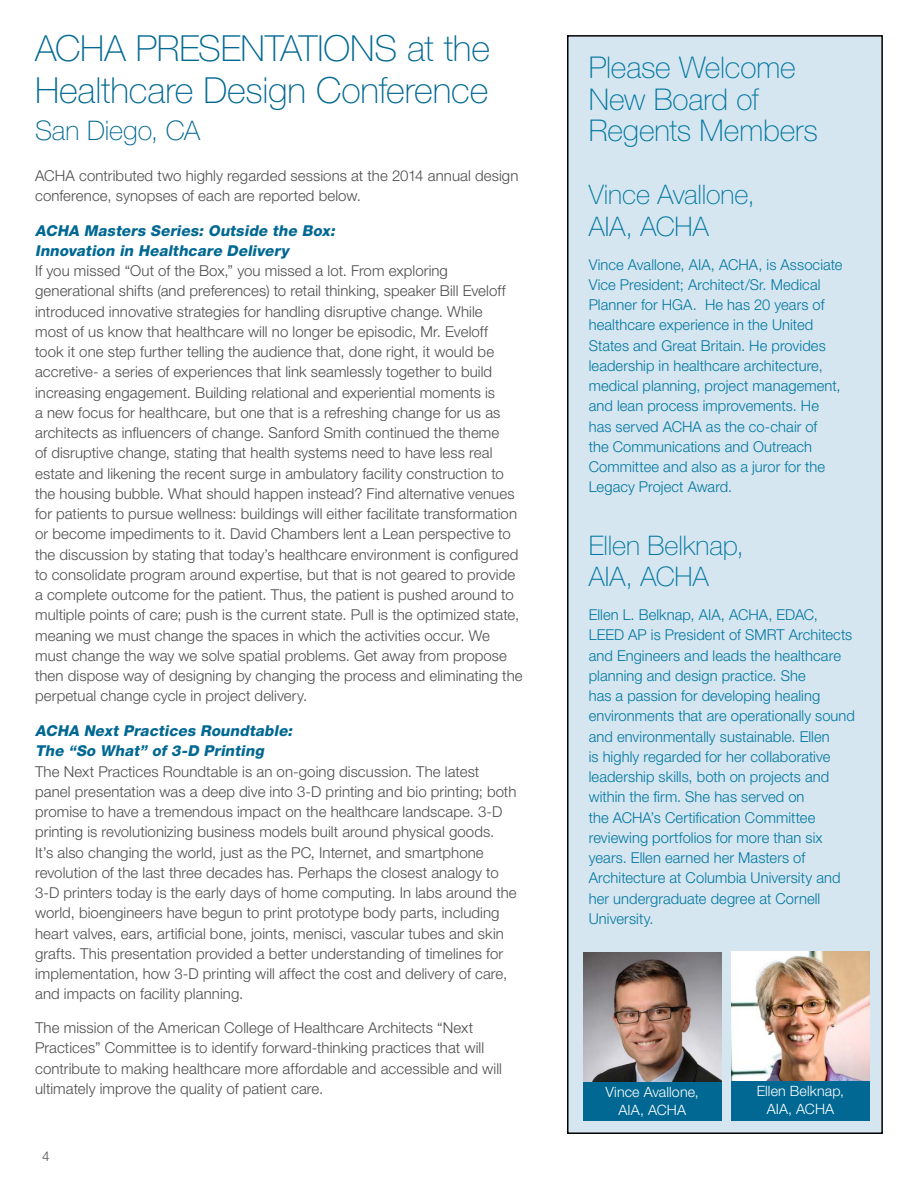
<style>
.page{position:relative;width:918px;height:1188px;background:#fff}
.page>*{position:absolute;margin:0;border:0;box-sizing:border-box;transform-origin:0 0}
.t1{font:100 36px/42px "Helvetica Neue LT Std";letter-spacing:-.005em;color:#006892}
.t2{font:100 30px/31.5px "Helvetica Neue LT Std";letter-spacing:-.005em;color:#0077a0}
.t3{font:100 27px/31.5px "Helvetica Neue LT Std";letter-spacing:-.005em;color:#0077a0}
.t4{font:100 27px "Helvetica Neue LT Std";color:#006892}
.t5{font:300 15px/20.2px "Helvetica Neue LT Std";letter-spacing:.005em;color:#4d4d4f}
.t6{font:300 15px/20.2px "Helvetica Neue LT Std";letter-spacing:.005em;color:#0077a0}
.t7{font:italic 800 15px/20.2px "Helvetica Neue LT Std";color:#006892}
.t8{font:300 14.25px/18px "Helvetica Neue LT Std";letter-spacing:.01em;color:#fff;text-align:center}
.t9{font:300 13.5px "Helvetica Neue LT Std";color:#4d4d4f}
</style>
<div class="page">
<div style="left:568px;top:36px;width:314px;height:1097px;background:#d6e6f0"></div>
<div style="left:567px;top:35px;width:316px;height:1099px;border:2px solid #000"></div>
<div style="left:731px;top:1079px;width:139px;height:42px;background:#006892"></div>
<img style="left:731px;top:952px;width:139px;height:128px">
<div style="left:583px;top:1080px;width:138px;height:41px;background:#006892"></div>
<img style="left:583px;top:952px;width:138px;height:129px">
<h1 class="t1" style="left:35px;top:27px;width:457px">ACHA PRESENTATIONS at the<br>Healthcare Design Conference</h1>
<h3 class="t4" style="left:35px;top:115px;width:167px">San Diego, CA</h3>
<p class="t5" style="left:35px;top:165px;width:485px">ACHA contributed two highly regarded sessions at the 2014 annual design conference, synopses of each are reported below.</p>
<p class="t7" style="left:35px;top:220px;width:304px">ACHA Masters Series: Outside the Box:<br>Innovation in Healthcare Delivery</p>
<p class="t5" style="left:35px;top:260px;width:489px">If you missed “Out of the Box,” you missed a lot. From exploring generational shifts (and preferences) to retail thinking, speaker Bill Eveloff introduced innovative strategies for handling disruptive change. While<br>most of us know that healthcare will no longer be episodic, Mr. Eveloff<br>took it one step further telling the audience that, done right, it would be accretive- a series of experiences that link seamlessly together to build increasing engagement. Building relational and experiential moments is<br>a new focus for healthcare, but one that is a refreshing change for us as architects as influencers of change. Sanford Smith continued the theme<br>of disruptive change, stating that health systems need to have less real estate and likening the recent surge in ambulatory facility construction to the housing bubble. What should happen instead? Find alternative venues for patients to pursue wellness: buildings will either facilitate transformation or become impediments to it. David Chambers lent a Lean perspective to the discussion by stating that today’s healthcare environment is configured to consolidate program around expertise, but that is not geared to provide a complete outcome for the patient. Thus, the patient is pushed around to multiple points of care; push is the current state. Pull is the optimized state, meaning we must change the spaces in which the activities occur. We must change the way we solve spatial problems. Get away from propose then dispose way of designing by changing the process and eliminating the perpetual change cycle in project delivery.</p>
<p class="t7" style="left:35px;top:721px;width:262px">ACHA Next Practices Roundtable:<br>The “So What” of 3-D Printing</p>
<p class="t5" style="left:35px;top:761px;width:483px">The Next Practices Roundtable is an on-going discussion. The latest panel presentation was a deep dive into 3-D printing and bio printing; both promise to have a tremendous impact on the healthcare landscape. 3-D printing is revolutionizing business models built around physical goods.<br>It’s also changing the world, just as the PC, Internet, and smartphone revolution of the last three decades has. Perhaps the closest analogy to 3-D printers today is the early days of home computing. In labs around the world, bioengineers have begun to print prototype body parts, including heart valves, ears, artificial bone, joints, menisci, vascular tubes and skin grafts. This presentation provided a better understanding of timelines for implementation, how 3-D printing will affect the cost and delivery of care, and impacts on facility planning.</p>
<p class="t5" style="left:35px;top:1017px;width:468px">The mission of the American College of Healthcare Architects “Next Practices” Committee is to identify forward-thinking practices that will contribute to making healthcare more affordable and accessible and will ultimately improve the quality of patient care.</p>
<p class="t9" style="left:42px;top:1148px;width:9px">4</p>
<h2 class="t2" style="left:589px;top:52px;width:231px">Please Welcome<br>New Board of<br>Regents Members</h2>
<h3 class="t3" style="left:589px;top:179px;width:168px">Vince Avallone,<br>AIA, ACHA</h3>
<p class="t6" style="left:589px;top:254px;width:255px">Vince Avallone, AIA, ACHA, is Associate Vice President; Architect/Sr. Medical Planner for HGA. He has 20 years of healthcare experience in the United States and Great Britain. He provides leadership in healthcare architecture, medical planning, project management, and lean process improvements. He has served ACHA as the co-chair of<br>the Communications and Outreach Committee and also as a juror for the Legacy Project Award.</p>
<h3 class="t3" style="left:589px;top:530px;width:157px">Ellen Belknap,<br>AIA, ACHA</h3>
<p class="t6" style="left:589px;top:604px;width:268px">Ellen L. Belknap, AIA, ACHA, EDAC, LEED AP is President of SMRT Architects and Engineers and leads the healthcare planning and design practice. She<br>has a passion for developing healing environments that are operationally sound and environmentally sustainable. Ellen<br>is highly regarded for her collaborative leadership skills, both on projects and within the firm. She has served on<br>the ACHA’s Certification Committee reviewing portfolios for more than six years. Ellen earned her Masters of Architecture at Columbia University and her undergraduate degree at Cornell University.</p>
<p class="t8" style="left:606px;top:1082px;width:95px">Vince Avallone,<br>AIA, ACHA</p>
<p class="t8" style="left:757px;top:1082px;width:89px">Ellen Belknap,<br>AIA, ACHA</p>
</div>
